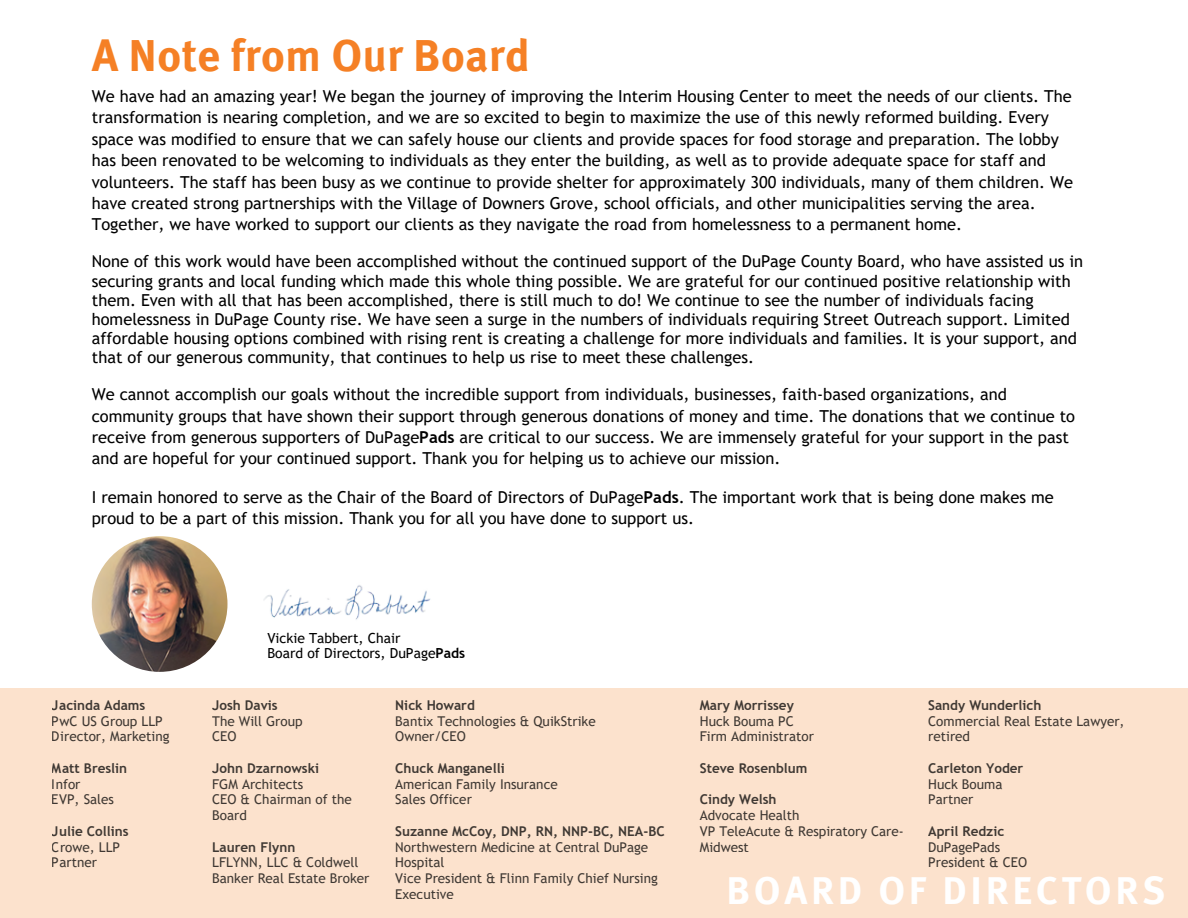
<style>
.page{position:relative;width:1188px;height:918px;background:#fff}
.page>*{position:absolute;margin:0;border:0;box-sizing:border-box;transform-origin:0 0}
.t1{font:700 45px "Meta Hebrew";color:#f58025}
.t2{font:700 39px "Meta Hebrew";letter-spacing:.095em;color:#fff}
.t3{font:16.5px/21.3px "Trebuchet MS";color:#000}
.t4{font:13.95px "Trebuchet MS";color:#000}
.t5{font:13.5px/15.8px "Trebuchet MS";color:#000}
.t6{font:700 13.5px "Trebuchet MS";color:#000}
.s1{font-weight:700}
</style>
<div class="page">
<div style="left:0;top:688px;width:1188px;height:230px;background:#fce2cd"></div>
<img style="left:264px;top:585px;width:167px;height:35px">
<img style="left:92px;top:536px;width:135px;height:136px;border-radius:50%">
<p class="t1" style="left:92px;top:37px;width:440px">A Note from Our Board</p>
<h3 class="t3" style="left:92px;top:85px;width:983px">We have had an amazing year! We began the journey of improving the Interim Housing Center to meet the needs of our clients. The transformation is nearing completion, and we are so excited to begin to maximize the use of this newly reformed building. Every space was modified to ensure that we can safely house our clients and provide spaces for food storage and preparation. The lobby has been renovated to be welcoming to individuals as they enter the building, as well as to provide adequate space for staff and volunteers. The staff has been busy as we continue to provide shelter for approximately 300 individuals, many of them children. We have created strong partnerships with the Village of Downers Grove, school officials, and other municipalities serving the area.<br>Together, we have worked to support our clients as they navigate the road from homelessness to a permanent home.</h3>
<p class="t3" style="left:92px;top:252px;width:993px;line-height:19.2px">None of this work would have been accomplished without the continued support of the DuPage County Board, who have assisted us in securing grants and local funding which made this whole thing possible. We are grateful for our continued positive relationship with them. Even with all that has been accomplished, there is still much to do! We continue to see the number of individuals facing homelessness in DuPage County rise. We have seen a surge in the numbers of individuals requiring Street Outreach support. Limited affordable housing options combined with rising rent is creating a challenge for more individuals and families. It is your support, and that of our generous community, that continues to help us rise to meet these challenges.</p>
<p class="t3" style="left:92px;top:384px;width:985px">We cannot accomplish our goals without the incredible support from individuals, businesses, faith-based organizations, and community groups that have shown their support through generous donations of money and time. The donations that we continue to receive from generous supporters of DuPage<span class="s1">Pads</span> are critical to our success. We are immensely grateful for your support in the past and are hopeful for your continued support. Thank you for helping us to achieve our mission.</p>
<p class="t3" style="left:92px;top:486px;width:964px">I remain honored to serve as the Chair of the Board of Directors of DuPage<span class="s1">Pads</span>. The important work that is being done makes me proud to be a part of this mission. Thank you for all you have done to support us.</p>
<p class="t6" style="left:52px;top:697px;width:95px">Jacinda Adams</p>
<p class="t5" style="left:52px;top:713px;width:119px">PwC US Group LLP<br>Director, Marketing</p>
<p class="t6" style="left:52px;top:760px;width:77px">Matt Breslin</p>
<p class="t5" style="left:52px;top:776px;width:64px">Infor<br>EVP, Sales</p>
<p class="t6" style="left:52px;top:823px;width:78px">Julie Collins</p>
<p class="t5" style="left:52px;top:839px;width:70px">Crowe, LLP<br>Partner</p>
<h3 class="t4" style="left:267px;top:629px;width:135px">Vickie Tabbert, Chair</h3>
<h3 class="t4" style="left:267px;top:645px;width:199px">Board of Directors, DuPage<span class="s1">Pads</span></h3>
<p class="t6" style="left:212px;top:697px;width:67px">Josh Davis</p>
<p class="t5" style="left:212px;top:713px;width:92px">The Will Group<br>CEO</p>
<p class="t6" style="left:212px;top:760px;width:108px">John Dzarnowski</p>
<p class="t5" style="left:212px;top:776px;width:141px">FGM Architects<br>CEO &amp; Chairman of the<br>Board</p>
<p class="t6" style="left:212px;top:839px;width:85px">Lauren Flynn</p>
<p class="t5" style="left:212px;top:855px;width:159px">LFLYNN, LLC &amp; Coldwell<br>Banker Real Estate Broker</p>
<p class="t6" style="left:395px;top:697px;width:81px">Nick Howard</p>
<p class="t5" style="left:395px;top:713px;width:202px">Bantix Technologies &amp; QuikStrike<br>Owner/CEO</p>
<p class="t6" style="left:395px;top:760px;width:111px">Chuck Manganelli</p>
<p class="t5" style="left:395px;top:776px;width:164px">American Family Insurance<br>Sales Officer</p>
<p class="t6" style="left:395px;top:823px;width:271px">Suzanne McCoy, DNP, RN, NNP-BC, NEA-BC</p>
<p class="t5" style="left:395px;top:839px;width:264px">Northwestern Medicine at Central DuPage<br>Hospital<br>Vice President &amp; Flinn Family Chief Nursing<br>Executive</p>
<p class="t6" style="left:700px;top:697px;width:96px">Mary Morrissey</p>
<p class="t5" style="left:700px;top:713px;width:116px">Huck Bouma PC<br>Firm Administrator</p>
<p class="t6" style="left:700px;top:760px;width:109px">Steve Rosenblum</p>
<p class="t6" style="left:700px;top:792px;width:78px">Cindy Welsh</p>
<p class="t5" style="left:700px;top:807px;width:205px">Advocate Health<br>VP TeleAcute &amp; Respiratory Care-<br>Midwest</p>
<p class="t6" style="left:928px;top:697px;width:115px">Sandy Wunderlich</p>
<p class="t5" style="left:928px;top:713px;width:198px">Commercial Real Estate Lawyer, retired</p>
<p class="t6" style="left:928px;top:760px;width:97px">Carleton Yoder</p>
<p class="t5" style="left:928px;top:776px;width:76px">Huck Bouma<br>Partner</p>
<p class="t6" style="left:928px;top:823px;width:78px">April Redzic</p>
<p class="t5" style="left:928px;top:839px;width:101px">DuPagePads<br>President &amp; CEO</p>
<h1 class="t2" style="left:726px;top:875px;width:440px">BOARD OF DIRECTORS</h1>
</div>
